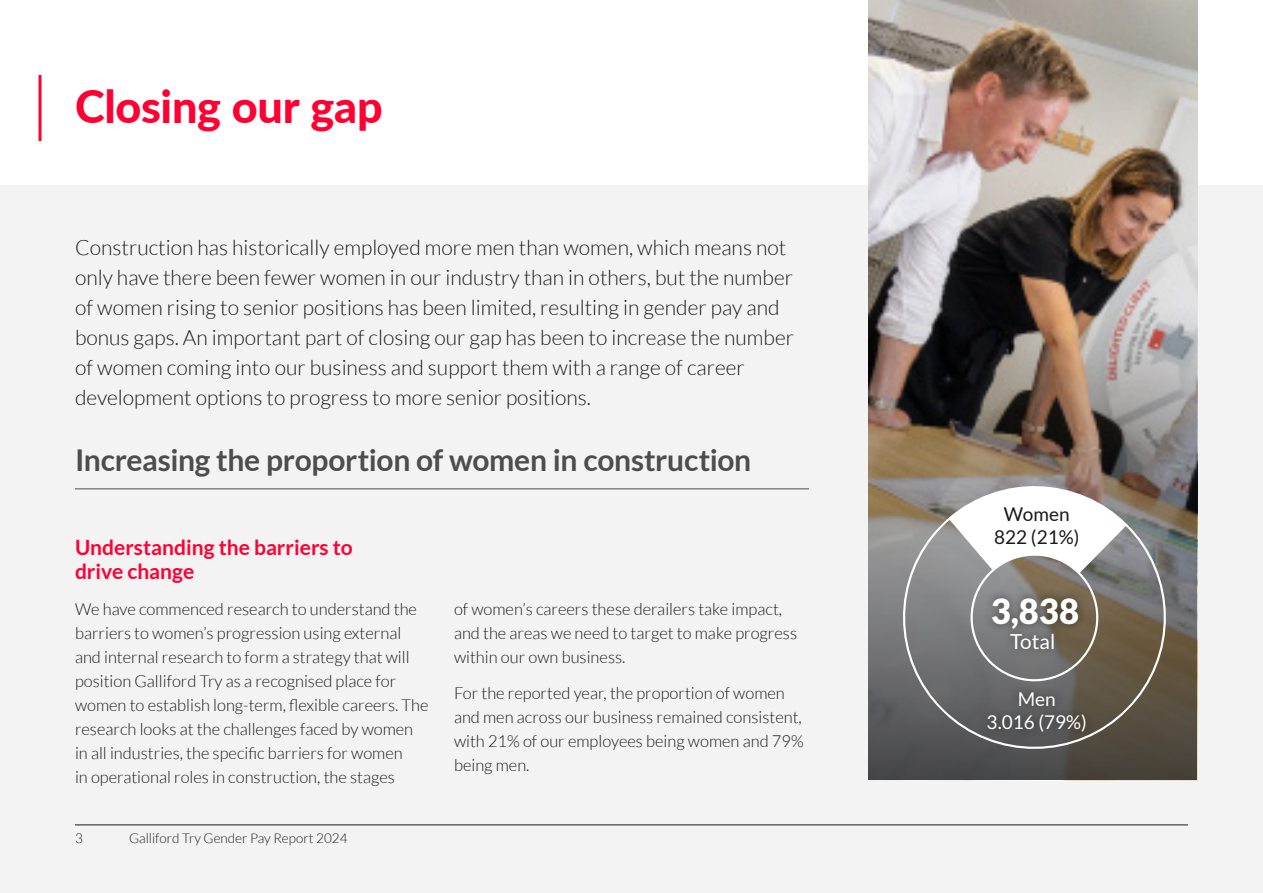
<style>
.page{position:relative;width:1263px;height:893px;background:#fff}
.page>*{position:absolute;margin:0;border:0;box-sizing:border-box;transform-origin:0 0}
.Section_titles{font:800 45px "Lato";letter-spacing:-.005em;color:#f03}
.Figure_style_1_-_heading{font:900 34.5px "Lato";color:#fff}
.New_heading_style{font:700 30px "Lato";letter-spacing:-.01em;color:#4d4d4d}
.Stand_first{font:300 21px/30px "Lato";color:#1a1a1a}
.Sub_sub_section_titles{font:700 21px/24px "Lato";color:#f03}
.Figure_style_1_-_heading-2{font:20.7px "Lato";color:#fff}
.Figure_style_1_-_heading-3{font:19.05px/22.8px "Lato";color:#fff;text-align:center}
.Figure_style_1_-_heading-4{font:19.05px/22.8px "Lato";color:#1a1a1a;text-align:center}
.Main_text{font:300 16.5px/24px "Lato";color:#1a1a1a}
.Main_text-2{font:300 13.5px "Lato";color:#1a1a1a}
</style>
<div class="page">
<div style="left:0;top:186px;width:1263px;height:707px;background:#f3f3f3"></div>
<hr style="left:75px;top:825px;width:1113px;height:1px;background:#1a1a1a">
<hr style="left:75px;top:489px;width:734px;height:1px;background:#4d4d4d">
<hr style="left:39px;top:75px;width:3px;height:66px;background:#f03">
<img style="left:868px;top:2px;width:329px;height:778px">
<svg style="left:889px;top:515px;width:289px;height:248px;background:#6c6965"></svg>
<svg style="left:947px;top:474px;width:182px;height:215px"></svg>
<p class="Section_titles" style="left:75px;top:73px;width:309px">Closing our gap</p>
<p class="Stand_first" style="left:75px;top:233px;width:720px">Construction has historically employed more men than women, which means not only have there been fewer women in our industry than in others, but the number of women rising to senior positions has been limited, resulting in gender pay and bonus gaps. An important part of closing our gap has been to increase the number of women coming into our business and support them with a range of career development options to progress to more senior positions.</p>
<p class="New_heading_style" style="left:75px;top:443px;width:678px">Increasing the proportion of women in construction</p>
<p class="Sub_sub_section_titles" style="left:75px;top:535px;width:279px">Understanding the barriers to drive change</p>
<p class="Main_text" style="left:75px;top:597px;width:355px">We have commenced research to understand the barriers to women’s progression using external and internal research to form a strategy that will position Galliford Try as a recognised place for women to establish long-term, flexible careers. The research looks at the challenges faced by women in all industries, the specific barriers for women<br>in operational roles in construction, the stages</p>
<p class="Main_text" style="left:454px;top:597px;width:345px">of women’s careers these derailers take impact, and the areas we need to target to make progress within our own business.</p>
<p class="Main_text" style="left:454px;top:681px;width:351px">For the reported year, the proportion of women and men across our business remained consistent, with 21% of our employees being women and 79% being men.</p>
<p class="Main_text-2" style="left:75px;top:831px;width:9px">3</p>
<p class="Main_text-2" style="left:129px;top:831px;width:220px">Galliford Try Gender Pay Report 2024</p>
<p class="Figure_style_1_-_heading-4" style="left:994px;top:503px;width:87px">Women<br>822 (21%)</p>
<p class="Figure_style_1_-_heading" style="left:991px;top:591px;width:90px">3,838</p>
<p class="Figure_style_1_-_heading-2" style="left:1010px;top:630px;width:47px">Total</p>
<p class="Figure_style_1_-_heading-3" style="left:987px;top:687px;width:102px">Men<br>3.016 (79%)</p>
</div>
